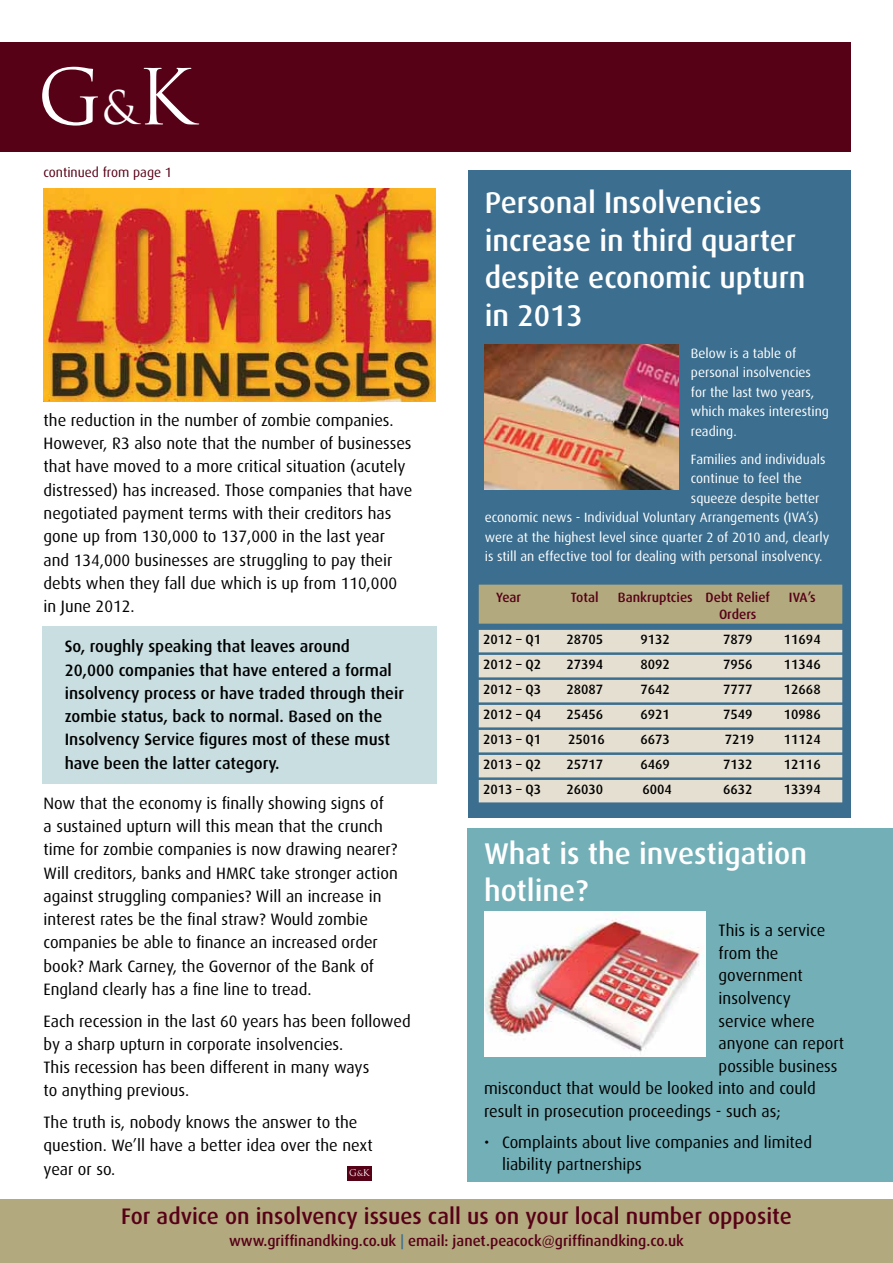
<style>
.page{position:relative;width:893px;height:1263px;background:#fff}
.page>*{position:absolute;margin:0;border:0;box-sizing:border-box;transform-origin:0 0}
.t1{font:75px "Trajan Pro";color:#fff}
.t2{font:500 30px/37.5px "Dax";color:#fff}
.t3{font:500 22.5px "Dax";color:#570117}
.t4{font:16.5px/23.2px "Dax";color:#000}
.t5{font:500 16.5px/23.2px "Dax";color:#000}
.t6{font:500 15px "Dax";color:#570117}
.t7{font:13.5px/19.5px "Dax";color:#fff}
.t8{font:500 13.5px "Dax";color:#000}
.t9{font:500 13.5px "Dax";color:#570117}
.t10{font:13.5px "Dax";color:#570117}
.t11{font:9px "Trajan Pro";color:#fff}
.s1{font-size:45px}
.s2{font-size:7.5px}
.s3{color:#3b6e8f}
</style>
<div class="page">
<div style="left:468px;top:828px;width:425px;height:354px;background:#73afb7"></div>
<div style="left:468px;top:170px;width:382px;height:647px;background:#3b6e8f"></div>
<div style="left:43px;top:626px;width:394px;height:157px;background:#c8dee1"></div>
<div style="left:0;top:43px;width:850px;height:109px;background:#570117"></div>
<div style="left:0;top:1199px;width:893px;height:64px;background:#b3a97e"></div>
<img style="left:44px;top:189px;width:391px;height:212px">
<div style="left:347px;top:1166px;width:25px;height:14px;background:#570117"></div>
<img style="left:485px;top:345px;width:193px;height:145px">
<div style="left:479px;top:585px;width:363px;height:39px;background:#b3a97e"></div>
<div style="left:479px;top:630px;width:363px;height:22px;background:#e4dfd0"></div>
<div style="left:479px;top:655px;width:363px;height:22px;background:#e4dfd0"></div>
<div style="left:479px;top:680px;width:363px;height:22px;background:#e4dfd0"></div>
<div style="left:479px;top:705px;width:363px;height:22px;background:#e4dfd0"></div>
<div style="left:479px;top:730px;width:363px;height:22px;background:#e4dfd0"></div>
<div style="left:479px;top:755px;width:363px;height:22px;background:#e4dfd0"></div>
<div style="left:479px;top:780px;width:363px;height:22px;background:#e4dfd0"></div>
<img style="left:485px;top:912px;width:221px;height:145px">
<h1 class="t1" style="left:37px;top:49px;width:157px">G<span class="s1">&amp;</span>K</h1>
<p class="t10" style="left:44px;top:165px;width:130px">continued from page 1</p>
<p class="t4" style="left:44px;top:409px;width:370px">the reduction in the number of zombie companies.<br>However, R3 also note that the number of businesses that have moved to a more critical situation (acutely distressed) has increased. Those companies that have negotiated payment terms with their creditors has gone up from 130,000 to 137,000 in the last year and 134,000 businesses are struggling to pay their debts when they fall due which is up from 110,000 in June 2012.</p>
<p class="t5" style="left:65px;top:635px;width:341px">So, roughly speaking that leaves around<br>20,000 companies that have entered a formal insolvency process or have traded through their zombie status, back to normal. Based on the Insolvency Service figures most of these must have been the latter category.</p>
<p class="t4" style="left:44px;top:792px;width:356px">Now that the economy is finally showing signs of<br>a sustained upturn will this mean that the crunch time for zombie companies is now drawing nearer?<br>Will creditors, banks and HMRC take stronger action against struggling companies? Will an increase in interest rates be the final straw? Would zombie companies be able to finance an increased order book? Mark Carney, the Governor of the Bank of England clearly has a fine line to tread.</p>
<p class="t4" style="left:44px;top:1009px;width:369px">Each recession in the last 60 years has been followed by a sharp upturn in corporate insolvencies.<br>This recession has been different in many ways<br>to anything previous.</p>
<p class="t4" style="left:44px;top:1111px;width:331px">The truth is, nobody knows the answer to the question. We’ll have a better idea over the next year or so.</p>
<p class="t11" style="left:349px;top:1167px;width:22px">G<span class="s2">&amp;</span>K</p>
<h2 class="t2" style="left:485px;top:184px;width:322px">Personal Insolvencies increase in third quarter despite economic upturn in 2013</h2>
<p class="t7" style="left:691px;top:344px;width:139px">Below is a table of personal insolvencies for the last two years, which makes interesting reading.</p>
<p class="t7" style="left:691px;top:449px;width:136px">Families and individuals</p>
<p class="t7" style="left:691px;top:469px;width:112px">continue to feel the</p>
<p class="t7" style="left:691px;top:488px;width:130px">squeeze despite better</p>
<p class="t7" style="left:485px;top:508px;width:335px">economic news - Individual Voluntary Arrangements (IVA’s)</p>
<p class="t7" style="left:485px;top:527px;width:346px">were at the highest level since quarter 2 of 2010 and, clearly</p>
<p class="t7" style="left:485px;top:547px;width:339px">is still an effective tool for dealing with personal insolvency.</p>
<p class="t9" style="left:496px;top:590px;width:26px">Year</p>
<p class="t9" style="left:571px;top:590px;width:29px">Total</p>
<p class="t9" style="left:618px;top:590px;width:154px">Bankruptcies Debt Relief</p>
<p class="t9" style="left:789px;top:590px;width:28px">IVA’s</p>
<p class="t9" style="left:719px;top:607px;width:39px">Orders</p>
<p class="t8" style="left:483px;top:632px;width:60px">2012 – Q1</p>
<p class="t8" style="left:566px;top:632px;width:38px">28705</p>
<p class="t8" style="left:640px;top:632px;width:31px">9132</p>
<p class="t8" style="left:723px;top:632px;width:31px">7879</p>
<p class="t8" style="left:784px;top:632px;width:38px">11694</p>
<p class="t8" style="left:483px;top:657px;width:60px">2012 – Q2</p>
<p class="t8" style="left:566px;top:657px;width:38px">27394</p>
<p class="t8" style="left:640px;top:657px;width:31px">8092</p>
<p class="t8" style="left:723px;top:657px;width:31px">7956</p>
<p class="t8" style="left:784px;top:657px;width:38px">11346</p>
<p class="t8" style="left:483px;top:682px;width:60px">2012 – Q3</p>
<p class="t8" style="left:566px;top:682px;width:38px">28087</p>
<p class="t8" style="left:640px;top:682px;width:31px">7642</p>
<p class="t8" style="left:723px;top:682px;width:31px">7777</p>
<p class="t8" style="left:784px;top:682px;width:38px">12668</p>
<p class="t8" style="left:483px;top:707px;width:60px">2012 – Q4</p>
<p class="t8" style="left:566px;top:707px;width:38px">25456</p>
<p class="t8" style="left:640px;top:707px;width:31px">6921</p>
<p class="t8" style="left:723px;top:707px;width:31px">7549</p>
<p class="t8" style="left:784px;top:707px;width:38px">10986</p>
<p class="t8" style="left:483px;top:732px;width:60px">2013 – Q1</p>
<p class="t8" style="left:568px;top:732px;width:38px">25016</p>
<p class="t8" style="left:640px;top:732px;width:31px">6673</p>
<p class="t8" style="left:725px;top:732px;width:31px">7219</p>
<p class="t8" style="left:784px;top:732px;width:38px">11124</p>
<p class="t8" style="left:483px;top:757px;width:60px">2013 – Q2</p>
<p class="t8" style="left:566px;top:757px;width:38px">25717</p>
<p class="t8" style="left:640px;top:757px;width:31px">6469</p>
<p class="t8" style="left:723px;top:757px;width:31px">7132</p>
<p class="t8" style="left:784px;top:757px;width:38px">12116</p>
<p class="t8" style="left:483px;top:782px;width:60px">2013 – Q3</p>
<p class="t8" style="left:566px;top:782px;width:38px">26030</p>
<p class="t8" style="left:642px;top:782px;width:31px">6004</p>
<p class="t8" style="left:723px;top:782px;width:31px">6632</p>
<p class="t8" style="left:784px;top:782px;width:38px">13394</p>
<h2 class="t2" style="left:484px;top:835px;width:325px">What is the investigation hotline?</h2>
<p class="t4" style="left:719px;top:919px;width:108px">This is a service</p>
<p class="t4" style="left:719px;top:942px;width:61px">from the</p>
<p class="t4" style="left:719px;top:964px;width:86px">government</p>
<p class="t4" style="left:719px;top:987px;width:74px">insolvency</p>
<p class="t4" style="left:719px;top:1009px;width:98px">service where</p>
<p class="t4" style="left:719px;top:1032px;width:127px">anyone can report</p>
<p class="t4" style="left:719px;top:1054px;width:120px">possible business</p>
<p class="t4" style="left:484px;top:1077px;width:333px">misconduct that would be looked into and could</p>
<p class="t4" style="left:484px;top:1099px;width:298px">result in prosecution proceedings - such as;</p>
<p class="t4" style="left:502px;top:1131px;width:312px;line-height:22.5px;text-indent:-18px">• Complaints about live companies and limited liability partnerships</p>
<h3 class="t3" style="left:121px;top:1203px;width:672px">For advice on insolvency issues call us on your local number opposite</h3>
<p class="t6" style="left:229px;top:1233px;width:456px">www.griffinandking.co.uk <span class="s3">|</span> email: janet.peacock@griffinandking.co.uk</p>
</div>
